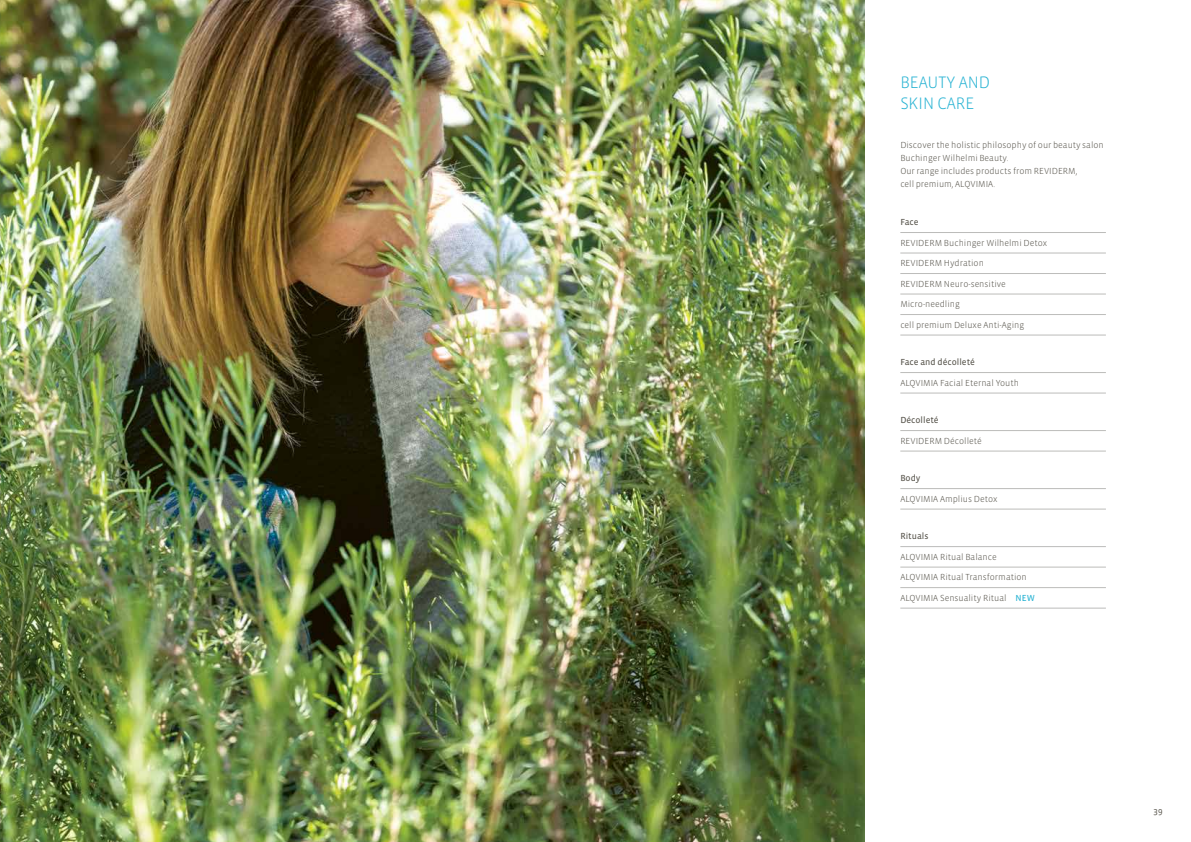
<style>
.page{position:relative;width:1191px;height:842px;background:#fff}
.page>*{position:absolute;margin:0;border:0;box-sizing:border-box;transform-origin:0 0}
.t1{font:300 17px/21px "Vista Sans OTCE";color:#28b3d3;scale:.96 1}
.t2{font:300 9px/13px "Vista Sans OTCE";color:#57544b}
.t3{font:9px "Vista Sans OTCE";color:#57544b}
.t4{font:9px "Vista Sans OTCE";color:#57544b}
.s1{font-weight:400;color:#28b3d3}
</style>
<div class="page">
<img style="left:0;top:0;width:865px;height:842px">
<hr style="left:900px;top:232px;width:206px;height:1px;background:#bcbcba">
<hr style="left:900px;top:253px;width:206px;height:1px;background:#bcbcba">
<hr style="left:900px;top:273px;width:206px;height:1px;background:#bcbcba">
<hr style="left:900px;top:294px;width:206px;height:1px;background:#bcbcba">
<hr style="left:900px;top:314px;width:206px;height:1px;background:#bcbcba">
<hr style="left:900px;top:335px;width:206px;height:1px;background:#bcbcba">
<hr style="left:900px;top:372px;width:206px;height:1px;background:#bcbcba">
<hr style="left:900px;top:393px;width:206px;height:1px;background:#bcbcba">
<hr style="left:900px;top:430px;width:206px;height:1px;background:#bcbcba">
<hr style="left:900px;top:451px;width:206px;height:1px;background:#bcbcba">
<hr style="left:900px;top:488px;width:206px;height:1px;background:#bcbcba">
<hr style="left:900px;top:509px;width:206px;height:1px;background:#bcbcba">
<hr style="left:900px;top:546px;width:206px;height:1px;background:#bcbcba">
<hr style="left:900px;top:567px;width:206px;height:1px;background:#bcbcba">
<hr style="left:900px;top:587px;width:206px;height:1px;background:#bcbcba">
<hr style="left:900px;top:608px;width:206px;height:1px;background:#bcbcba">
<h1 class="t1" style="left:900px;top:72px;width:95px">BEAUTY AND<br>SKIN CARE</h1>
<p class="t2" style="left:900px;top:139px;width:205px">Discover the holistic philosophy of our beauty salon Buchinger Wilhelmi Beauty.<br>Our range includes products from REVIDERM,<br>cell premium, ALQVIMIA.</p>
<p class="t3" style="left:900px;top:217px;width:20px">Face</p>
<p class="t2" style="left:900px;top:236px;width:148px">REVIDERM Buchinger Wilhelmi Detox</p>
<p class="t2" style="left:900px;top:257px;width:85px">REVIDERM Hydration</p>
<p class="t2" style="left:900px;top:277px;width:107px">REVIDERM Neuro-sensitive</p>
<p class="t2" style="left:900px;top:298px;width:61px">Micro-needling</p>
<p class="t2" style="left:900px;top:318px;width:125px">cell premium Deluxe Anti-Aging</p>
<p class="t3" style="left:900px;top:357px;width:76px">Face and décolleté</p>
<p class="t2" style="left:900px;top:376px;width:120px">ALQVIMIA Facial Eternal Youth</p>
<p class="t3" style="left:900px;top:415px;width:40px">Décolleté</p>
<p class="t2" style="left:900px;top:434px;width:83px">REVIDERM Décolleté</p>
<p class="t3" style="left:900px;top:473px;width:22px">Body</p>
<p class="t2" style="left:900px;top:492px;width:99px">ALQVIMIA Amplius Detox</p>
<p class="t3" style="left:900px;top:531px;width:30px">Rituals</p>
<p class="t2" style="left:900px;top:550px;width:98px">ALQVIMIA Ritual Balance</p>
<p class="t2" style="left:900px;top:571px;width:128px">ALQVIMIA Ritual Transformation</p>
<p class="t2" style="left:900px;top:591px;width:136px">ALQVIMIA Sensuality Ritual <span class="s1">NEW</span></p>
<p class="t4" style="left:1153px;top:805px;width:10px">39</p>
</div>
